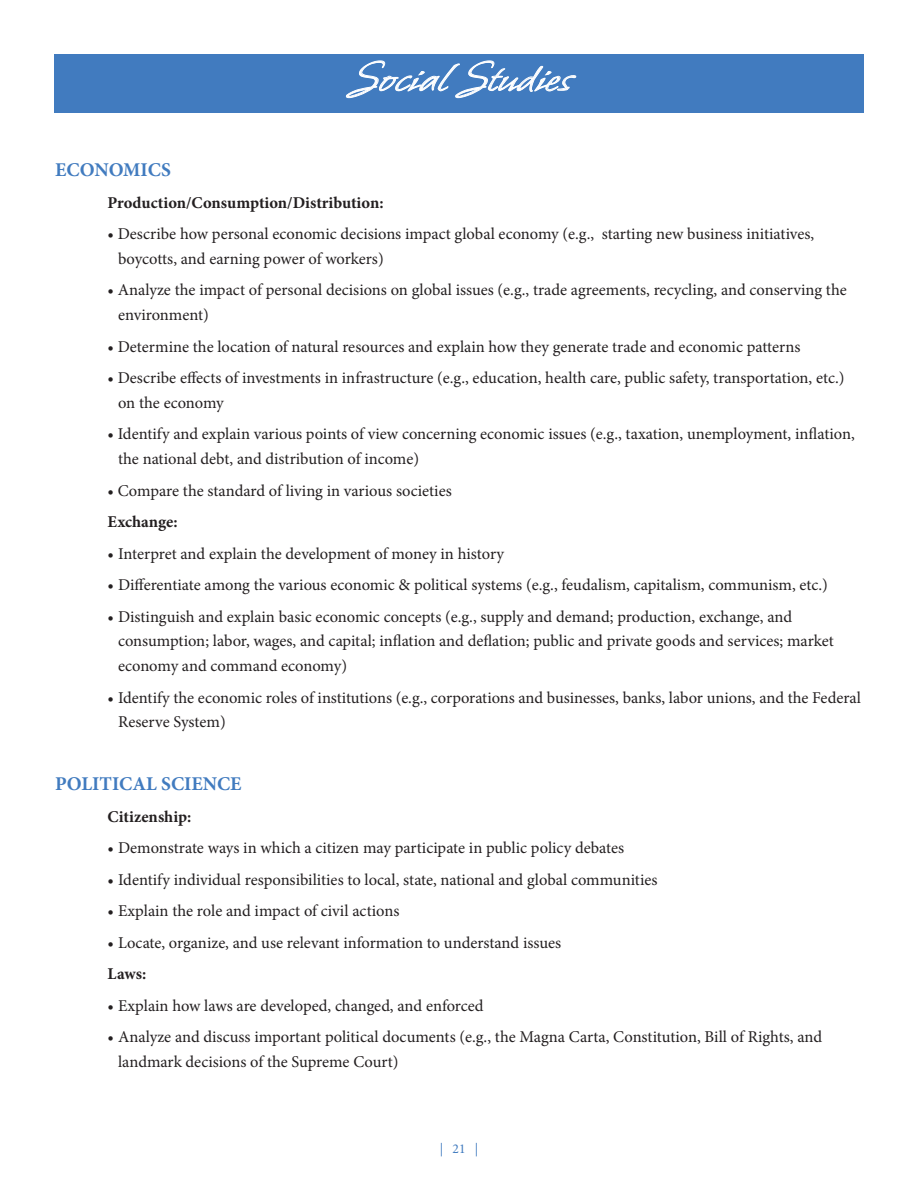
<style>
.page{position:relative;width:918px;height:1188px;background:#fff}
.page>*{position:absolute;margin:0;border:0;box-sizing:border-box;transform-origin:0 0}
.t1{font:48px "Whisper ROB";letter-spacing:.01em;color:#fff}
.t2{font:700 19.5px "Minion Pro";color:#417bbf}
.t3{font:16.5px/24.8px "Minion Pro";color:#231f20}
.t4{font:700 16.5px "Minion Pro";letter-spacing:-.005em;color:#231f20}
.t5{font:13.5px "Minion Pro";color:#417bbf}
</style>
<div class="page">
<div style="left:54px;top:54px;width:810px;height:58px;background:#417bbf"></div>
<svg style="left:346px;top:60px;width:230px;height:38px"></svg>
<p class="t1" style="left:347px;top:54px;width:226px">Social Studies</p>
<p class="t2" style="left:55px;top:156px;width:117px">ECONOMICS</p>
<p class="t4" style="left:108px;top:191px;width:278px">Production/Consumption/Distribution:</p>
<p class="t3" style="left:118px;top:222px;width:698px;text-indent:-10px">• Describe how personal economic decisions impact global economy (e.g., starting new business initiatives, boycotts, and earning power of workers)</p>
<p class="t3" style="left:118px;top:278px;width:730px;text-indent:-10px">• Analyze the impact of personal decisions on global issues (e.g., trade agreements, recycling, and conserving the environment)</p>
<p class="t3" style="left:108px;top:334px;width:694px">• Determine the location of natural resources and explain how they generate trade and economic patterns</p>
<p class="t3" style="left:118px;top:366px;width:728px;text-indent:-10px">• Describe effects of investments in infrastructure (e.g., education, health care, public safety, transportation, etc.) on the economy</p>
<p class="t3" style="left:118px;top:422px;width:738px;text-indent:-10px">• Identify and explain various points of view concerning economic issues (e.g., taxation, unemployment, inflation, the national debt, and distribution of income)</p>
<p class="t3" style="left:108px;top:478px;width:346px">• Compare the standard of living in various societies</p>
<p class="t4" style="left:108px;top:510px;width:72px">Exchange:</p>
<p class="t3" style="left:108px;top:541px;width:398px">• Interpret and explain the development of money in history</p>
<p class="t3" style="left:108px;top:573px;width:722px">• Differentiate among the various economic &amp; political systems (e.g., feudalism, capitalism, communism, etc.)</p>
<p class="t3" style="left:118px;top:604px;width:717px;text-indent:-10px">• Distinguish and explain basic economic concepts (e.g., supply and demand; production, exchange, and consumption; labor, wages, and capital; inflation and deflation; public and private goods and services; market economy and command economy)</p>
<p class="t3" style="left:118px;top:685px;width:744px;text-indent:-10px">• Identify the economic roles of institutions (e.g., corporations and businesses, banks, labor unions, and the Federal<br>Reserve System)</p>
<p class="t2" style="left:55px;top:770px;width:188px">POLITICAL SCIENCE</p>
<p class="t4" style="left:108px;top:805px;width:85px">Citizenship:</p>
<p class="t3" style="left:108px;top:836px;width:518px">• Demonstrate ways in which a citizen may participate in public policy debates</p>
<p class="t3" style="left:108px;top:867px;width:552px">• Identify individual responsibilities to local, state, national and global communities</p>
<p class="t3" style="left:108px;top:899px;width:293px">• Explain the role and impact of civil actions</p>
<p class="t3" style="left:108px;top:930px;width:455px">• Locate, organize, and use relevant information to understand issues</p>
<p class="t4" style="left:108px;top:963px;width:40px">Laws:</p>
<p class="t3" style="left:108px;top:993px;width:378px">• Explain how laws are developed, changed, and enforced</p>
<p class="t3" style="left:118px;top:1025px;width:706px;text-indent:-10px">• Analyze and discuss important political documents (e.g., the Magna Carta, Constitution, Bill of Rights, and landmark decisions of the Supreme Court)</p>
<p class="t5" style="left:440px;top:1140px;width:40px">| 21 |</p>
</div>
